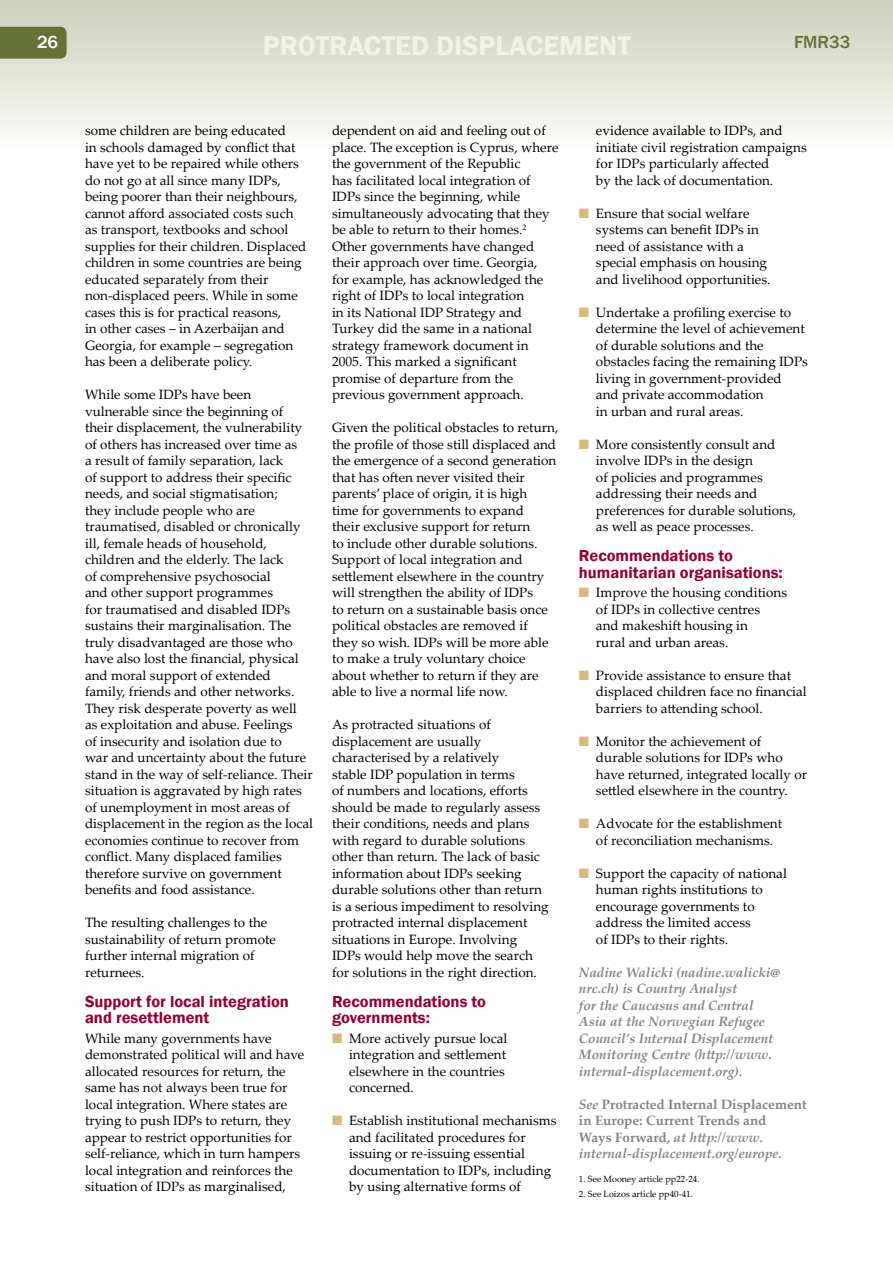
<style>
.page{position:relative;width:893px;height:1263px;background:#fff}
.page>*{position:absolute;margin:0;border:0;box-sizing:border-box;transform-origin:0 0}
.t1{font:600 27.9px "Franklin Gothic";color:#f0f2ea}
.t2{font:500 18px "Franklin Gothic";color:#667138}
.t3{font:500 18px "Franklin Gothic";color:#fff}
.t4{font:600 16.5px/16.5px "Franklin Gothic";color:#960032}
.t5{font:600 16.35px/16.5px "Franklin Gothic";color:#960032}
.t6{font:13.5px/16.5px "Palatino Linotype";color:#000}
.t7{font:italic 700 13.5px/16.5px "Palatino Linotype";color:#808285}
.t8{font:700 13.5px/16.5px "Palatino Linotype";color:#808285}
.t9{font:9px "Palatino Linotype";color:#000}
.s1{color:#d8bb7c}
.s2{font-style:italic}
</style>
<div class="page">
<div style="left:0;top:0;width:893px;height:147px;background:linear-gradient(to bottom,#ccd0bb,#fbfcf9)"></div>
<div style="left:0;top:27px;width:67px;height:32px;background:#667138"></div>
<svg style="left:892px;top:0;width:1px;height:147px"></svg>
<h2 class="t3" style="left:37px;top:31px;width:23px">26</h2>
<h1 class="t1" style="left:263px;top:28px;width:370px">PROTRACTED DISPLACEMENT</h1>
<h2 class="t2" style="left:794px;top:31px;width:58px">FMR33</h2>
<p class="t6" style="left:85px;top:122px;width:223px">some children are being educated<br>in schools damaged by conflict that have yet to be repaired while others do not go at all since many IDPs, being poorer than their neighbours, cannot afford associated costs such as transport, textbooks and school supplies for their children. Displaced children in some countries are being educated separately from their non-displaced peers. While in some cases this is for practical reasons,<br>in other cases – in Azerbaijan and Georgia, for example – segregation has been a deliberate policy.</p>
<p class="t6" style="left:85px;top:386px;width:230px">While some IDPs have been vulnerable since the beginning of their displacement, the vulnerability of others has increased over time as<br>a result of family separation, lack<br>of support to address their specific needs, and social stigmatisation;<br>they include people who are traumatised, disabled or chronically ill, female heads of household, children and the elderly. The lack<br>of comprehensive psychosocial<br>and other support programmes<br>for traumatised and disabled IDPs sustains their marginalisation. The truly disadvantaged are those who have also lost the financial, physical and moral support of extended family, friends and other networks.<br>They risk desperate poverty as well<br>as exploitation and abuse. Feelings<br>of insecurity and isolation due to<br>war and uncertainty about the future stand in the way of self-reliance. Their situation is aggravated by high rates of unemployment in most areas of displacement in the region as the local economies continue to recover from conflict. Many displaced families therefore survive on government benefits and food assistance.</p>
<p class="t6" style="left:85px;top:914px;width:192px">The resulting challenges to the sustainability of return promote further internal migration of returnees.</p>
<p class="t4" style="left:85px;top:993px;width:205px">Support for local integration and resettlement</p>
<p class="t6" style="left:85px;top:1029px;width:221px">While many governments have demonstrated political will and have allocated resources for return, the same has not always been true for local integration. Where states are trying to push IDPs to return, they appear to restrict opportunities for self-reliance, which in turn hampers local integration and reinforces the situation of IDPs as marginalised,</p>
<p class="t6" style="left:332px;top:122px;width:228px">dependent on aid and feeling out of place. The exception is Cyprus, where the government of the Republic<br>has facilitated local integration of IDPs since the beginning, while simultaneously advocating that they be able to return to their homes.<sup>2<br></sup>Other governments have changed their approach over time. Georgia,<br>for example, has acknowledged the right of IDPs to local integration<br>in its National IDP Strategy and Turkey did the same in a national strategy framework document in 2005. This marked a significant promise of departure from the previous government approach.</p>
<p class="t6" style="left:332px;top:419px;width:228px">Given the political obstacles to return, the profile of those still displaced and the emergence of a second generation that has often never visited their parents’ place of origin, it is high<br>time for governments to expand<br>their exclusive support for return<br>to include other durable solutions.<br>Support of local integration and settlement elsewhere in the country will strengthen the ability of IDPs<br>to return on a sustainable basis once political obstacles are removed if<br>they so wish. IDPs will be more able to make a truly voluntary choice about whether to return if they are able to live a normal life now.</p>
<p class="t6" style="left:332px;top:716px;width:218px">As protracted situations of displacement are usually characterised by a relatively<br>stable IDP population in terms<br>of numbers and locations, efforts should be made to regularly assess their conditions, needs and plans with regard to durable solutions other than return. The lack of basic information about IDPs seeking durable solutions other than return is a serious impediment to resolving protracted internal displacement situations in Europe. Involving IDPs would help move the search for solutions in the right direction.</p>
<p class="t5" style="left:332px;top:993px;width:156px">Recommendations to governments:</p>
<p class="t6" style="left:349px;top:1029px;width:160px;text-indent:-17px"><span class="s1">■</span> More actively pursue local integration and settlement elsewhere in the countries concerned.</p>
<p class="t6" style="left:349px;top:1112px;width:209px;text-indent:-17px"><span class="s1">■</span> Establish institutional mechanisms and facilitated procedures for issuing or re-issuing essential documentation to IDPs, including by using alternative forms of</p>
<p class="t6" style="left:596px;top:122px;width:212px">evidence available to IDPs, and initiate civil registration campaigns for IDPs particularly affected<br>by the lack of documentation.</p>
<p class="t6" style="left:596px;top:204px;width:176px;text-indent:-17px"><span class="s1">■</span> Ensure that social welfare systems can benefit IDPs in need of assistance with a special emphasis on housing and livelihood opportunities.</p>
<p class="t6" style="left:596px;top:303px;width:213px;text-indent:-17px"><span class="s1">■</span> Undertake a profiling exercise to determine the level of achievement of durable solutions and the obstacles facing the remaining IDPs living in government-provided and private accommodation<br>in urban and rural areas.</p>
<p class="t6" style="left:596px;top:435px;width:202px;text-indent:-17px"><span class="s1">■</span> More consistently consult and involve IDPs in the design<br>of policies and programmes addressing their needs and preferences for durable solutions, as well as peace processes.</p>
<p class="t5" style="left:579px;top:548px;width:205px">Recommendations to humanitarian organisations:</p>
<p class="t6" style="left:596px;top:584px;width:193px;text-indent:-17px"><span class="s1">■</span> Improve the housing conditions of IDPs in collective centres<br>and makeshift housing in<br>rural and urban areas.</p>
<p class="t6" style="left:596px;top:666px;width:212px;text-indent:-17px"><span class="s1">■</span> Provide assistance to ensure that displaced children face no financial barriers to attending school.</p>
<p class="t6" style="left:596px;top:732px;width:213px;text-indent:-17px"><span class="s1">■</span> Monitor the achievement of durable solutions for IDPs who have returned, integrated locally or settled elsewhere in the country.</p>
<p class="t6" style="left:596px;top:815px;width:188px;text-indent:-17px"><span class="s1">■</span> Advocate for the establishment of reconciliation mechanisms.</p>
<p class="t6" style="left:596px;top:864px;width:192px;text-indent:-17px"><span class="s1">■</span> Support the capacity of national human rights institutions to encourage governments to address the limited access<br>of IDPs to their rights.</p>
<p class="t7" style="left:579px;top:963px;width:202px">Nadine Walicki (nadine.walicki@ nrc.ch) is Country Analyst<br>for the Caucasus and Central<br>Asia at the Norwegian Refugee<br>Council’s Internal Displacement<br>Monitoring Centre (http://www. internal-displacement.org).</p>
<p class="t8" style="left:579px;top:1095px;width:229px"><span class="s2">See</span> Protracted Internal Displacement in Europe: Current Trends and<br>Ways Forward, <span class="s2">at http://www. internal-displacement.org/europe.</span></p>
<p class="t9" style="left:579px;top:1172px;width:122px">1. See Mooney article pp22-24.</p>
<p class="t9" style="left:579px;top:1187px;width:115px">2. See Loizos article pp40-41.</p>
</div>
